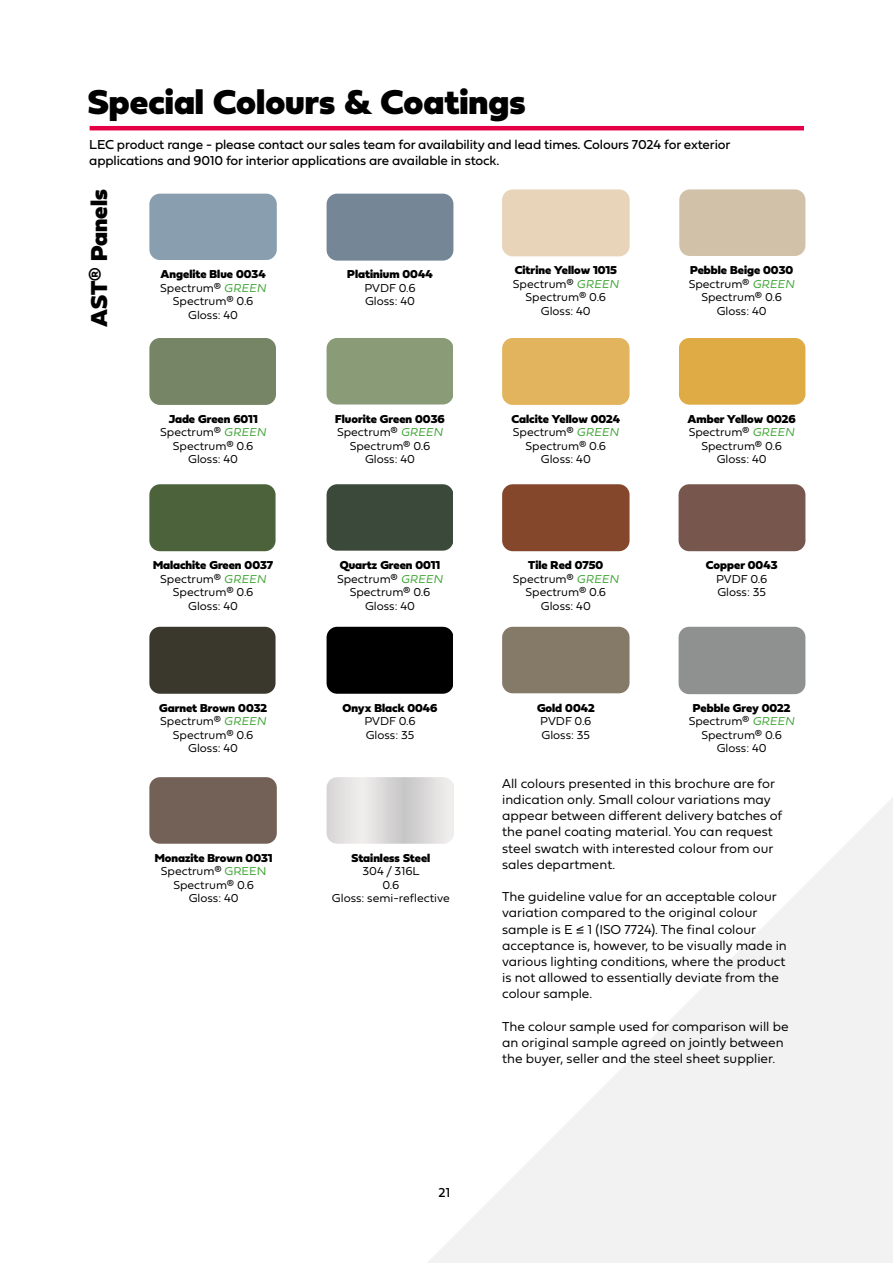
<style>
.page{position:relative;width:893px;height:1263px;background:#fff}
.page>*{position:absolute;margin:0;border:0;box-sizing:border-box;transform-origin:0 0}
.t1{font:36px "Fieldwork Geo Black";color:#000}
.t2{font:24px "Fieldwork Geo Black";color:#000}
.t3{font:13.5px/16.2px "Fieldwork Geo Light";color:#000}
.t4{font:13.5px/16.2px "Fieldwork Geo Regular";letter-spacing:-.01em;color:#000}
.t5{font:12px/13.5px "Fieldwork Geo Light";color:#000;text-align:center}
.t6{font:12px "Fieldwork Geo Black";color:#000}
.s1{font-family:"Fieldwork";font-weight:300;font-style:italic;color:#3fa535}
.s2{color:#3fa535}
</style>
<div class="page">
<svg style="left:326px;top:693px;width:567px;height:570px"></svg>
<hr style="left:90px;top:126px;width:714px;height:4px;background:#e50046">
<div style="left:502px;top:189px;width:128px;height:67px;background:#e8d4b8"></div>
<div style="left:502px;top:338px;width:127px;height:67px;background:#e2b45d"></div>
<div style="left:502px;top:484px;width:127px;height:67px;background:#84472c"></div>
<div style="left:502px;top:627px;width:127px;height:66px;background:#857968"></div>
<img style="left:327px;top:777px;width:127px;height:67px">
<div style="left:149px;top:777px;width:128px;height:67px;background:#736157;border-radius:11px"></div>
<div style="left:149px;top:194px;width:128px;height:66px;background:#899fb0"></div>
<div style="left:149px;top:338px;width:127px;height:67px;background:#778567"></div>
<div style="left:149px;top:484px;width:127px;height:67px;background:#4b623a"></div>
<div style="left:149px;top:627px;width:127px;height:67px;background:#3a372c"></div>
<div style="left:679px;top:189px;width:126px;height:67px;background:#d0c1a8"></div>
<div style="left:679px;top:338px;width:126px;height:67px;background:#deab44"></div>
<div style="left:679px;top:484px;width:126px;height:67px;background:#77564d"></div>
<div style="left:679px;top:627px;width:126px;height:67px;background:#8f9191"></div>
<div style="left:327px;top:194px;width:126px;height:67px;background:#758697"></div>
<div style="left:327px;top:338px;width:126px;height:66px;background:#8a9c77"></div>
<div style="left:327px;top:484px;width:126px;height:67px;background:#3a4939"></div>
<div style="left:327px;top:627px;width:126px;height:67px;background:#000"></div>
<h1 class="t1" style="left:88px;top:69px;width:439px">Special Colours &amp; Coatings</h1>
<p class="t4" style="left:89px;top:136px;width:643px">LEC product range - please contact our sales team for availability and lead times. Colours 7024 for exterior applications and 9010 for interior applications are available in stock.</p>
<h2 class="t2" style="left:77px;top:327px;width:139px;rotate:-90deg">AST® Panels</h2>
<p class="t6" style="left:161px;top:264px;width:107px">Angelite Blue 0034</p>
<p class="t5" style="left:160px;top:281px;width:107px">Spectrum® <span class="s1">GREEN<br></span>Spectrum® 0.6<br>Gloss: 40</p>
<p class="t6" style="left:169px;top:408px;width:91px">Jade Green 6011</p>
<p class="t5" style="left:160px;top:425px;width:107px">Spectrum® <span class="s1">GREEN<br></span>Spectrum® 0.6<br>Gloss: 40</p>
<p class="t6" style="left:153px;top:554px;width:122px">Malachite Green 0037</p>
<p class="t5" style="left:160px;top:571px;width:107px">Spectrum® <span class="s1">GREEN<br></span>Spectrum® 0.6<br>Gloss: 40</p>
<p class="t6" style="left:159px;top:697px;width:110px">Garnet Brown 0032</p>
<p class="t5" style="left:160px;top:714px;width:107px">Spectrum® <span class="s1">GREEN<br></span>Spectrum® 0.6<br>Gloss: 40</p>
<p class="t6" style="left:155px;top:847px;width:119px">Monazite Brown 0031</p>
<p class="t5" style="left:161px;top:864px;width:107px">Spectrum® <span class="s2">GREEN<br></span>Spectrum® 0.6<br>Gloss: 40</p>
<p class="t6" style="left:347px;top:264px;width:87px">Platinium 0044</p>
<p class="t5" style="left:364px;top:281px;width:53px;text-align:left">PVDF 0.6<br>Gloss: 40</p>
<p class="t6" style="left:335px;top:408px;width:111px">Fluorite Green 0036</p>
<p class="t5" style="left:337px;top:425px;width:107px">Spectrum® <span class="s1">GREEN<br></span>Spectrum® 0.6<br>Gloss: 40</p>
<p class="t6" style="left:340px;top:554px;width:102px">Quartz Green 0011</p>
<p class="t5" style="left:337px;top:571px;width:107px">Spectrum® <span class="s1">GREEN<br></span>Spectrum® 0.6<br>Gloss: 40</p>
<p class="t6" style="left:342px;top:697px;width:97px">Onyx Black 0046</p>
<p class="t5" style="left:364px;top:714px;width:53px;text-align:left">PVDF 0.6<br>Gloss: 35</p>
<p class="t6" style="left:351px;top:847px;width:80px">Stainless Steel</p>
<p class="t5" style="left:332px;top:864px;width:119px">304 / 316L<br>0.6<br>Gloss: semi-reflective</p>
<p class="t4" style="left:439px;top:1183px;width:13px">21</p>
<p class="t6" style="left:515px;top:259px;width:104px">Citrine Yellow 1015</p>
<p class="t5" style="left:513px;top:276px;width:107px">Spectrum® <span class="s1">GREEN<br></span>Spectrum® 0.6<br>Gloss: 40</p>
<p class="t6" style="left:511px;top:408px;width:110px">Calcite Yellow 0024</p>
<p class="t5" style="left:513px;top:425px;width:107px">Spectrum® <span class="s1">GREEN<br></span>Spectrum® 0.6<br>Gloss: 40</p>
<p class="t6" style="left:528px;top:554px;width:77px">Tile Red 0750</p>
<p class="t5" style="left:513px;top:571px;width:107px">Spectrum® <span class="s1">GREEN<br></span>Spectrum® 0.6<br>Gloss: 40</p>
<p class="t6" style="left:537px;top:697px;width:59px">Gold 0042</p>
<p class="t5" style="left:540px;top:714px;width:53px;text-align:left">PVDF 0.6<br>Gloss: 35</p>
<p class="t6" style="left:690px;top:259px;width:105px">Pebble Beige 0030</p>
<p class="t5" style="left:689px;top:276px;width:107px">Spectrum® <span class="s1">GREEN<br></span>Spectrum® 0.6<br>Gloss: 40</p>
<p class="t6" style="left:688px;top:408px;width:110px">Amber Yellow 0026</p>
<p class="t5" style="left:689px;top:425px;width:107px">Spectrum® <span class="s1">GREEN<br></span>Spectrum® 0.6<br>Gloss: 40</p>
<p class="t6" style="left:706px;top:554px;width:73px">Copper 0043</p>
<p class="t5" style="left:716px;top:571px;width:53px;text-align:left">PVDF 0.6<br>Gloss: 35</p>
<p class="t6" style="left:693px;top:697px;width:99px">Pebble Grey 0022</p>
<p class="t5" style="left:689px;top:714px;width:107px">Spectrum® <span class="s1">GREEN<br></span>Spectrum® 0.6<br>Gloss: 40</p>
<p class="t3" style="left:502px;top:774px;width:282px">All colours presented in this brochure are for indication only. Small colour variations may appear between different delivery batches of the panel coating material. You can request steel swatch with interested colour from our sales department.</p>
<p class="t3" style="left:502px;top:888px;width:286px">The guideline value for an acceptable colour variation compared to the original colour sample is E ≤ 1 (ISO 7724). The final colour acceptance is, however, to be visually made in various lighting conditions, where the product is not allowed to essentially deviate from the colour sample.</p>
<p class="t3" style="left:502px;top:1017px;width:288px">The colour sample used for comparison will be an original sample agreed on jointly between the buyer, seller and the steel sheet supplier.</p>
</div>
